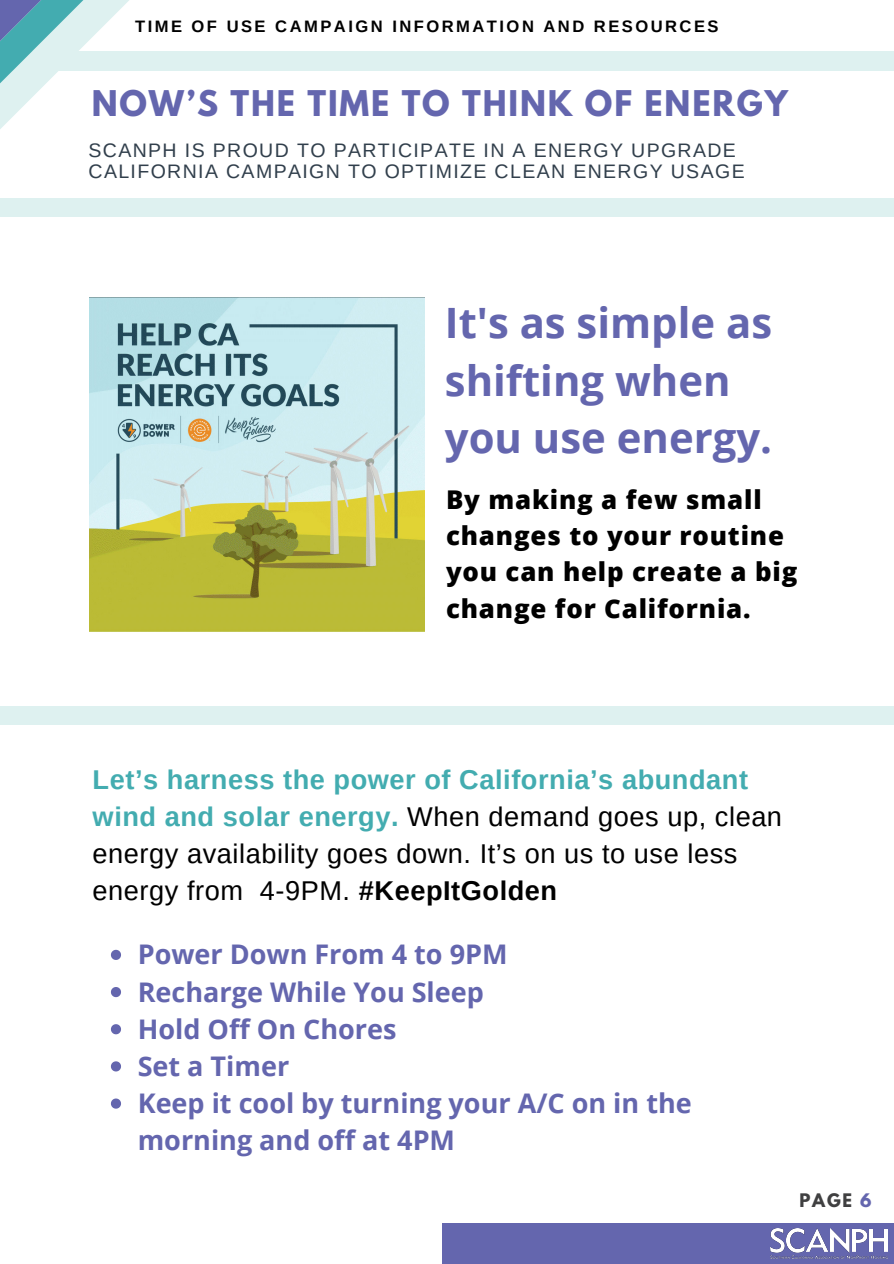
<style>
.page{position:relative;width:894px;height:1264px;background:#fff}
.page>*{position:absolute;margin:0;border:0;box-sizing:border-box;transform-origin:0 0}
.t1{font:700 41.85px/57.4px "Open Sans";color:#6466ae}
.t2{font:700 31.35px "League Spartan";letter-spacing:.06em;color:#6466ae}
.t3{font:27.15px/37.2px "Arimo";letter-spacing:.02em;color:#000}
.t4{font:700 27px/37.2px "Open Sans";color:#6466ae}
.t5{font:800 25.8px/36px "Open Sans";letter-spacing:.03em;color:#000}
.t6{font:19.5px/21.5px "Arimo";letter-spacing:.07em;color:#313f4c}
.t7{font:700 16.5px "Arimo";letter-spacing:.15em;color:#000}
.t8{font:700 16.5px "League Spartan";color:#404041}
.s1{font-weight:700;color:#43acb0}
.s2{font-weight:700}
.s3{color:#6466ae}
</style>
<div class="page">
<div style="left:441px;top:1222px;width:452px;height:41px;background:#6466ae"></div>
<img style="left:770px;top:1228px;width:117px;height:30px">
<div style="left:0;top:52px;width:893px;height:19px;background:#def1f0"></div>
<div style="left:0;top:198px;width:893px;height:18px;background:#def1f0"></div>
<div style="left:0;top:707px;width:893px;height:18px;background:#def1f0"></div>
<img style="left:89px;top:297px;width:335px;height:335px">
<svg style="left:0;top:0;width:135px;height:217px"></svg>
<svg style="left:111px;top:949px;width:10px;height:10px"></svg>
<svg style="left:111px;top:987px;width:10px;height:10px"></svg>
<svg style="left:111px;top:1024px;width:10px;height:10px"></svg>
<svg style="left:111px;top:1061px;width:10px;height:10px"></svg>
<svg style="left:111px;top:1098px;width:10px;height:10px"></svg>
<p class="t7" style="left:135px;top:17px;width:585px">TIME OF USE CAMPAIGN INFORMATION AND RESOURCES</p>
<p class="t2" style="left:92px;top:88px;width:697px">NOW’S THE TIME TO THINK OF ENERGY</p>
<p class="t6" style="left:88px;top:139px;width:657px">SCANPH IS PROUD TO PARTICIPATE IN A ENERGY UPGRADE<br>CALIFORNIA CAMPAIGN TO OPTIMIZE CLEAN ENERGY USAGE</p>
<p class="t1" style="left:445px;top:293px;width:329px">It's as simple as shifting when you use energy.</p>
<p class="t5" style="left:446px;top:481px;width:353px">By making a few small changes to your routine you can help create a big change for California.</p>
<p class="t3" style="left:93px;top:761px;width:690px"><span class="s1">Let’s harness the power of California’s abundant wind and solar energy.</span> When demand goes up, clean energy availability goes down. It’s on us to use less energy from 4-9PM. <span class="s2">#KeepItGolden</span></p>
<p class="t4" style="left:138px;top:935px;width:371px">Power Down From 4 to 9PM</p>
<p class="t4" style="left:138px;top:972px;width:347px">Recharge While You Sleep</p>
<p class="t4" style="left:138px;top:1009px;width:260px">Hold Off On Chores</p>
<p class="t4" style="left:138px;top:1046px;width:153px">Set a Timer</p>
<p class="t4" style="left:138px;top:1084px;width:555px">Keep it cool by turning your A/C on in the morning and off at 4PM</p>
<p class="t8" style="left:799px;top:1191px;width:74px">PAGE <span class="s3">6</span></p>
</div>
